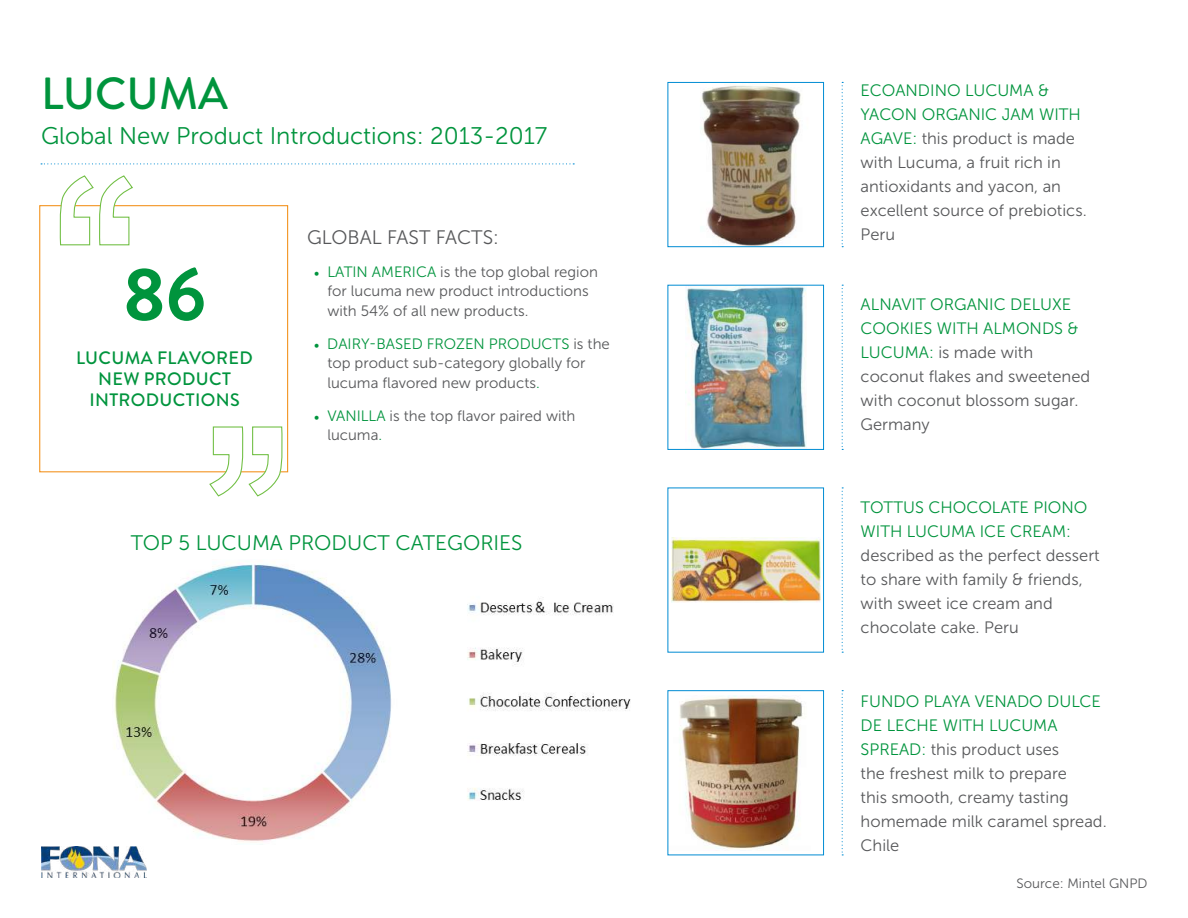
<style>
.page{position:relative;width:1188px;height:918px;background:#fff}
.page>*{position:absolute;margin:0;border:0;box-sizing:border-box;transform-origin:0 0}
.t1{font:700 75px "Brandon Grotesque";color:#00943d}
.t2{font:500 45px "Brandon Grotesque";color:#00943d}
.t3{font:24px "Museo Sans 300";color:#00943d}
.t4{font:21px "Museo Sans 300";color:#00943d}
.t5{font:19.5px "Museo Sans 300";color:#57585a}
.t6{font:500 18px/21px "Brandon Grotesque";letter-spacing:.02em;color:#00943d;text-align:center}
.t7{font:16.5px/24px "Museo Sans 300";color:#57585a}
.t8{font:16.5px/24px "Museo Sans 300";color:#00943d}
.t9{font:15px/19.5px "Museo Sans 300";color:#57585a}
.t10{font:13.5px "Museo Sans 300";color:#57585a}
.s1{font-family:"Minion Pro";color:#00943d}
.s2{color:#00943d}
</style>
<div class="page">
<svg style="left:41px;top:163px;width:533px;height:1px"></svg>
<svg style="left:842px;top:82px;width:1px;height:165px"></svg>
<img style="left:700px;top:85px;width:101px;height:160px">
<div style="left:668px;top:82px;width:156px;height:165px;border:1px solid #008cd3"></div>
<svg style="left:842px;top:285px;width:1px;height:165px"></svg>
<img style="left:685px;top:287px;width:121px;height:161px">
<div style="left:668px;top:285px;width:156px;height:165px;border:1px solid #008cd3"></div>
<svg style="left:842px;top:487px;width:1px;height:166px"></svg>
<img style="left:671px;top:537px;width:149px;height:66px">
<svg style="left:842px;top:690px;width:1px;height:165px"></svg>
<img style="left:679px;top:695px;width:124px;height:155px">
<div style="left:668px;top:690px;width:156px;height:165px;border:1px solid #008cd3"></div>
<div style="left:39px;top:205px;width:249px;height:267px;border:1px solid #f3931e"></div>
<svg style="left:60px;top:176px;width:73px;height:69px"></svg>
<svg style="left:209px;top:426px;width:74px;height:71px"></svg>
<img style="left:41px;top:846px;width:105px;height:32px">
<img style="left:114px;top:564px;width:517px;height:279px">
<h2 class="t2" style="left:41px;top:62px;width:188px">LUCUMA</h2>
<h3 class="t3" style="left:41px;top:123px;width:508px">Global New Product Introductions: 2013-2017</h3>
<h1 class="t1" style="left:123px;top:242px;width:84px">86</h1>
<p class="t6" style="left:76px;top:348px;width:178px">LUCUMA FLAVORED<br>NEW PRODUCT<br>INTRODUCTIONS</p>
<p class="t5" style="left:307px;top:227px;width:193px">GLOBAL FAST FACTS:</p>
<p class="t9" style="left:327px;top:262px;width:272px;text-indent:-14px"><span class="s1">•</span> <span class="s2">LATIN AMERICA</span> is the top global region for lucuma new product introductions with 54% of all new products.</p>
<p class="t9" style="left:327px;top:334px;width:284px;text-indent:-14px"><span class="s1">•</span> <span class="s2">DAIRY-BASED FROZEN PRODUCTS</span> is the top product sub-category globally for lucuma flavored new products<span class="s2">.</span></p>
<p class="t9" style="left:327px;top:406px;width:250px;text-indent:-14px"><span class="s1">•</span> <span class="s2">VANILLA</span> is the top flavor paired with lucuma<span class="s2">.</span></p>
<p class="t4" style="left:131px;top:531px;width:393px">TOP 5 LUCUMA PRODUCT CATEGORIES</p>
<p class="t7" style="left:861px;top:78px;width:228px"><span class="s2">ECOANDINO LUCUMA &amp;<br>YACON ORGANIC JAM WITH<br>AGAVE:</span> this product is made with Lucuma, a fruit rich in antioxidants and yacon, an excellent source of prebiotics.<br>Peru</p>
<p class="t7" style="left:861px;top:293px;width:231px"><span class="s2">ALNAVIT ORGANIC DELUXE<br>COOKIES WITH ALMONDS &amp;<br>LUCUMA:</span> is made with coconut flakes and sweetened with coconut blossom sugar.<br>Germany</p>
<p class="t8" style="left:861px;top:496px;width:228px">TOTTUS CHOCOLATE PIONO<br>WITH LUCUMA ICE CREAM:</p>
<p class="t7" style="left:861px;top:544px;width:241px">described as the perfect dessert to share with family &amp; friends, with sweet ice cream and chocolate cake. Peru</p>
<p class="t7" style="left:861px;top:689px;width:248px"><span class="s2">FUNDO PLAYA VENADO DULCE<br>DE LECHE WITH LUCUMA<br>SPREAD:</span> this product uses<br>the freshest milk to prepare<br>this smooth, creamy tasting homemade milk caramel spread.<br>Chile</p>
<p class="t10" style="left:1017px;top:876px;width:132px">Source: Mintel GNPD</p>
</div>
